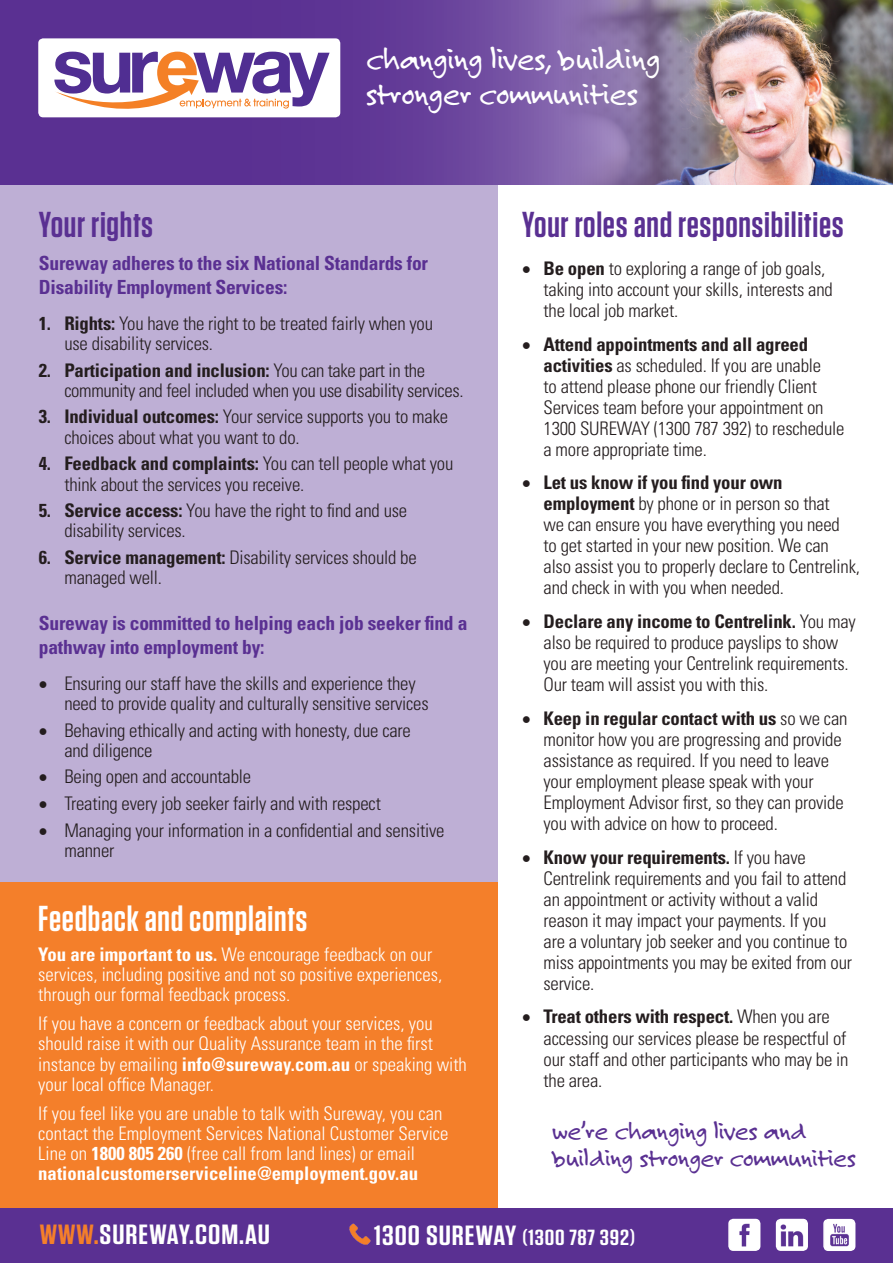
<style>
.page{position:relative;width:893px;height:1263px;background:#fff}
.page>*{position:absolute;margin:0;border:0;box-sizing:border-box;transform-origin:0 0}
.t1{font:600 36px "Tungsten";letter-spacing:.02em;color:#5a3092}
.t2{font:600 36px "Tungsten";letter-spacing:.02em;color:#fff}
.t3{font:33.75px/34.8px "Felt Tip Roman";letter-spacing:-.02em;color:#fff}
.t4{font:600 27.75px "Tungsten";letter-spacing:.025em;color:#fff;scale:1.17 1}
.t5{font:26.85px/27.6px "Felt Tip Roman";letter-spacing:-.02em;color:#5a3092}
.t6{font:600 21.9px "Tungsten";letter-spacing:.03em;color:#fff;scale:1.17 1}
.t7{font:700 condensed 19.5px/24px "Univers LT Std";letter-spacing:-.01em;color:#5a3092}
.t8{font:300 condensed 18.75px/21px "Univers LT Std";letter-spacing:-.01em;color:#241d1e}
.t9{font:300 condensed 18.75px/20.2px "Univers LT Std";color:#fff}
.s1{font-weight:700}
.s2{color:#f47f2a}
.s3{font-size:27.75px}
</style>
<div class="page">
<div style="left:0;top:1208px;width:893px;height:55px;background:#5a3092"></div>
<div style="left:0;top:185px;width:497px;height:711px;background:#beafd5"></div>
<img style="left:720px;top:0;width:173px;height:185px">
<svg style="left:0;top:0;width:720px;height:185px;background:#6d4b9a"></svg>
<div style="left:38px;top:38px;width:302px;height:79px;background:#fff;border-radius:5px"></div>
<svg style="left:54px;top:52px;width:276px;height:67px"></svg>
<div style="left:0;top:882px;width:497px;height:326px;background:#f47f2a"></div>
<img style="left:350px;top:1223px;width:21px;height:22px">
<img style="left:731px;top:1219px;width:29px;height:31px">
<div style="left:728px;top:1219px;width:32px;height:32px;border:2px solid #fff;border-radius:4px"></div>
<img style="left:777px;top:1219px;width:28px;height:29px">
<div style="left:776px;top:1219px;width:32px;height:32px;border:2px solid #fff;border-radius:4px"></div>
<img style="left:826px;top:1219px;width:29px;height:31px">
<div style="left:823px;top:1219px;width:32px;height:32px;border:2px solid #fff;border-radius:4px"></div>
<h2 class="t3" style="left:366px;top:41px;width:296px">changing lives, building stronger communities</h2>
<h1 class="t1" style="left:39px;top:206px;width:116px">Your rights</h1>
<p class="t7" style="left:39px;top:251px;width:391px">Sureway adheres to the six National Standards for<br>Disability Employment Services:</p>
<p class="t8" style="left:64px;top:313px;width:370px;line-height:20.2px;text-indent:-26px"><span class="s1">1. Rights:</span> You have the right to be treated fairly when you use disability services.</p>
<p class="t8" style="left:64px;top:360px;width:401px;line-height:20.2px;text-indent:-26px"><span class="s1">2. Participation and inclusion:</span> You can take part in the community and feel included when you use disability services.</p>
<p class="t8" style="left:64px;top:407px;width:385px;line-height:20.2px;text-indent:-26px"><span class="s1">3. Individual outcomes:</span> Your service supports you to make choices about what you want to do.</p>
<p class="t8" style="left:64px;top:454px;width:391px;line-height:20.2px;text-indent:-26px"><span class="s1">4. Feedback and complaints:</span> You can tell people what you think about the services you receive.</p>
<p class="t8" style="left:64px;top:500px;width:344px;line-height:20.2px;text-indent:-26px"><span class="s1">5. Service access:</span> You have the right to find and use disability services.</p>
<p class="t8" style="left:64px;top:547px;width:354px;line-height:20.2px;text-indent:-26px"><span class="s1">6. Service management:</span> Disability services should be managed well.</p>
<p class="t7" style="left:39px;top:611px;width:430px">Sureway is committed to helping each job seeker find a pathway into employment by:</p>
<p class="t8" style="left:64px;top:673px;width:366px;line-height:20.2px;text-indent:-26px">• Ensuring our staff have the skills and experience they need to provide quality and culturally sensitive services</p>
<p class="t8" style="left:64px;top:720px;width:348px;line-height:20.2px;text-indent:-26px">• Behaving ethically and acting with honesty, due care and diligence</p>
<p class="t8" style="left:39px;top:766px;width:214px">• Being open and accountable</p>
<p class="t8" style="left:39px;top:793px;width:344px">• Treating every job seeker fairly and with respect</p>
<p class="t8" style="left:64px;top:820px;width:382px;line-height:20.2px;text-indent:-26px">• Managing your information in a confidential and sensitive manner</p>
<h1 class="t2" style="left:38px;top:899px;width:271px">Feedback and complaints</h1>
<p class="t9" style="left:38px;top:944px;width:405px"><span class="s1">You are important to us.</span> We encourage feedback on our services, including positive and not so positive experiences, through our formal feedback process.</p>
<p class="t9" style="left:38px;top:1013px;width:430px">If you have a concern or feedback about your services, you should raise it with our Quality Assurance team in the first instance by emailing <span class="s1">info@sureway.com.au</span> or speaking with your local office Manager.</p>
<p class="t9" style="left:38px;top:1103px;width:412px">If you feel like you are unable to talk with Sureway, you can contact the Employment Services National Customer Service Line on <span class="s1">1800 805 260</span> (free call from land lines) or email <span class="s1">nationalcustomerserviceline@employment.gov.au</span></p>
<h1 class="t1" style="left:522px;top:206px;width:323px">Your roles and responsibilities</h1>
<p class="t8" style="left:543px;top:258px;width:291px;text-indent:-21px">• <span class="s1">Be open</span> to exploring a range of job goals, taking into account your skills, interests and the local job market.</p>
<p class="t8" style="left:543px;top:334px;width:302px;text-indent:-21px">• <span class="s1">Attend appointments and all agreed activities</span> as scheduled. If you are unable<br>to attend please phone our friendly Client Services team before your appointment on 1300 SUREWAY (1300 787 392) to reschedule a more appropriate time.</p>
<p class="t8" style="left:543px;top:472px;width:318px;text-indent:-21px">• <span class="s1">Let us know if you find your own employment</span> by phone or in person so that<br>we can ensure you have everything you need<br>to get started in your new position. We can also assist you to properly declare to Centrelink, and check in with you when needed.</p>
<p class="t8" style="left:543px;top:611px;width:314px;text-indent:-21px">• <span class="s1">Declare any income to Centrelink.</span> You may also be required to produce payslips to show you are meeting your Centrelink requirements.<br>Our team will assist you with this.</p>
<p class="t8" style="left:543px;top:708px;width:305px;text-indent:-21px">• <span class="s1">Keep in regular contact with us</span> so we can monitor how you are progressing and provide assistance as required. If you need to leave your employment please speak with your Employment Advisor first, so they can provide you with advice on how to proceed.</p>
<p class="t8" style="left:543px;top:847px;width:310px;text-indent:-21px">• <span class="s1">Know your requirements.</span> If you have Centrelink requirements and you fail to attend an appointment or activity without a valid reason it may impact your payments. If you are a voluntary job seeker and you continue to miss appointments you may be exited from our service.</p>
<p class="t8" style="left:543px;top:1006px;width:306px;text-indent:-21px">• <span class="s1">Treat others with respect.</span> When you are accessing our services please be respectful of our staff and other participants who may be in the area.</p>
<h3 class="t5" style="left:552px;top:1116px;width:305px">we’re changing lives and building stronger communities</h3>
<h3 class="t4" style="left:39px;top:1220px;width:199px"><span class="s2">WWW.</span>SUREWAY.COM.AU</h3>
<p class="t6" style="left:374px;top:1225px;width:225px"><span class="s3">1300 SUREWAY</span> (1300 787 392)</p>
</div>
